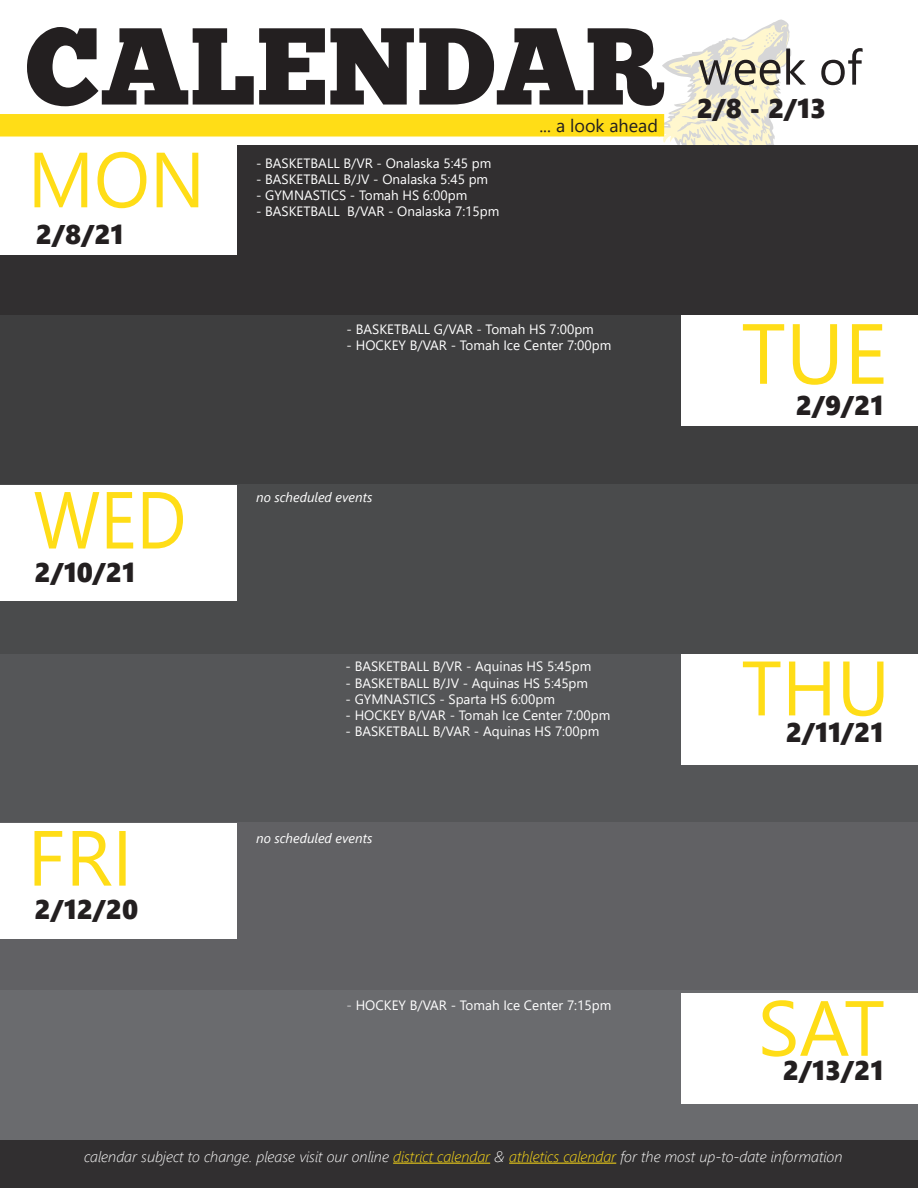
<style>
.page{position:relative;width:918px;height:1188px;background:#fff}
.page>*{position:absolute;margin:0;border:0;box-sizing:border-box;transform-origin:0 0}
.t1{font:27px "Segoe UI Black";color:#231f20}
.t2{font:18px "Segoe UI";color:#231f20}
.t3{font:italic 300 15px "Segoe UI";color:#fff}
.t4{font:13.5px "Segoe UI";color:#fff}
.t5{font:italic 13.5px "Segoe UI";color:#fff}
.s1{font-weight:300}
.s2{color:#ffdd17}
</style>
<div class="page">
<div style="left:0;top:1128px;width:918px;height:60px;background:#312f30"></div>
<svg style="left:27px;top:27px;width:623px;height:79px;fill:#231f20"></svg>
<div style="left:0;top:114px;width:664px;height:23px;background:#ffdd17"></div>
<svg style="left:650px;top:19px;width:213px;height:127px"></svg>
<div style="left:0;top:146px;width:918px;height:169px;background:#312f30"></div>
<div style="left:0;top:315px;width:918px;height:170px;background:#3e3e3f"></div>
<div style="left:0;top:485px;width:918px;height:169px;background:#4a4b4c"></div>
<div style="left:0;top:654px;width:918px;height:169px;background:#555658"></div>
<div style="left:0;top:822px;width:918px;height:169px;background:#616164"></div>
<div style="left:0;top:990px;width:918px;height:150px;background:#6a6b6e"></div>
<div style="left:682px;top:315px;width:236px;height:111px;background:#fff"></div>
<div style="left:0;top:485px;width:236px;height:115px;background:#fff"></div>
<div style="left:682px;top:654px;width:236px;height:111px;background:#fff"></div>
<div style="left:0;top:823px;width:236px;height:116px;background:#fff"></div>
<div style="left:682px;top:993px;width:236px;height:111px;background:#fff"></div>
<div style="left:0;top:144px;width:236px;height:111px;background:#fff"></div>
<svg style="left:34px;top:152px;width:164px;height:56px"></svg>
<svg style="left:743px;top:324px;width:140px;height:61px"></svg>
<svg style="left:35px;top:492px;width:148px;height:57px"></svg>
<svg style="left:743px;top:662px;width:141px;height:54px"></svg>
<svg style="left:35px;top:831px;width:91px;height:55px"></svg>
<svg style="left:763px;top:1000px;width:120px;height:57px"></svg>
<hr style="left:393px;top:1163px;width:97px;height:1px;background:#ffdd17">
<hr style="left:509px;top:1163px;width:107px;height:1px;background:#ffdd17">
<p class="t1" style="left:36px;top:215px;width:89px">2/8/21</p>
<p class="t1" style="left:34px;top:553px;width:102px">2/10/21</p>
<p class="t1" style="left:34px;top:890px;width:105px">2/12/20</p>
<p class="t4" style="left:256px;top:150px;width:237px">- BASKETBALL B/VR - Onalaska 5:45 pm</p>
<p class="t4" style="left:256px;top:166px;width:234px">- BASKETBALL B/JV - Onalaska 5:45 pm</p>
<p class="t4" style="left:256px;top:182px;width:213px">- GYMNASTICS - Tomah HS 6:00pm</p>
<p class="t4" style="left:256px;top:199px;width:245px">- BASKETBALL B/VAR - Onalaska 7:15pm</p>
<p class="t2" style="left:539px;top:108px;width:120px">... a look ahead</p>
<p class="t1" style="left:697px;top:89px;width:131px">2/8 - 2/13</p>
<p class="t4" style="left:347px;top:316px;width:249px">- BASKETBALL G/VAR - Tomah HS 7:00pm</p>
<p class="t4" style="left:347px;top:333px;width:266px">- HOCKEY B/VAR - Tomah Ice Center 7:00pm</p>
<p class="t5" style="left:256px;top:484px;width:118px">no scheduled events</p>
<p class="t1" style="left:796px;top:386px;width:89px">2/9/21</p>
<p class="t4" style="left:346px;top:654px;width:247px">- BASKETBALL B/VR - Aquinas HS 5:45pm</p>
<p class="t4" style="left:346px;top:670px;width:244px">- BASKETBALL B/JV - Aquinas HS 5:45pm</p>
<p class="t4" style="left:346px;top:686px;width:211px">- GYMNASTICS - Sparta HS 6:00pm</p>
<p class="t4" style="left:346px;top:702px;width:266px">- HOCKEY B/VAR - Tomah Ice Center 7:00pm</p>
<p class="t4" style="left:346px;top:719px;width:255px">- BASKETBALL B/VAR - Aquinas HS 7:00pm</p>
<p class="t5" style="left:256px;top:825px;width:118px">no scheduled events</p>
<p class="t4" style="left:347px;top:993px;width:266px"><span class="s1">-</span> HOCKEY B/VAR - Tomah Ice Center 7:15pm</p>
<p class="t1" style="left:786px;top:713px;width:99px">2/11/21</p>
<p class="t1" style="left:783px;top:1051px;width:102px">2/13/21</p>
<p class="t3" style="left:84px;top:1142px;width:760px">calendar subject to change. please visit our online <span class="s2">district calendar</span> &amp; <span class="s2">athletics calendar</span> for the most up-to-date information</p>
</div>
